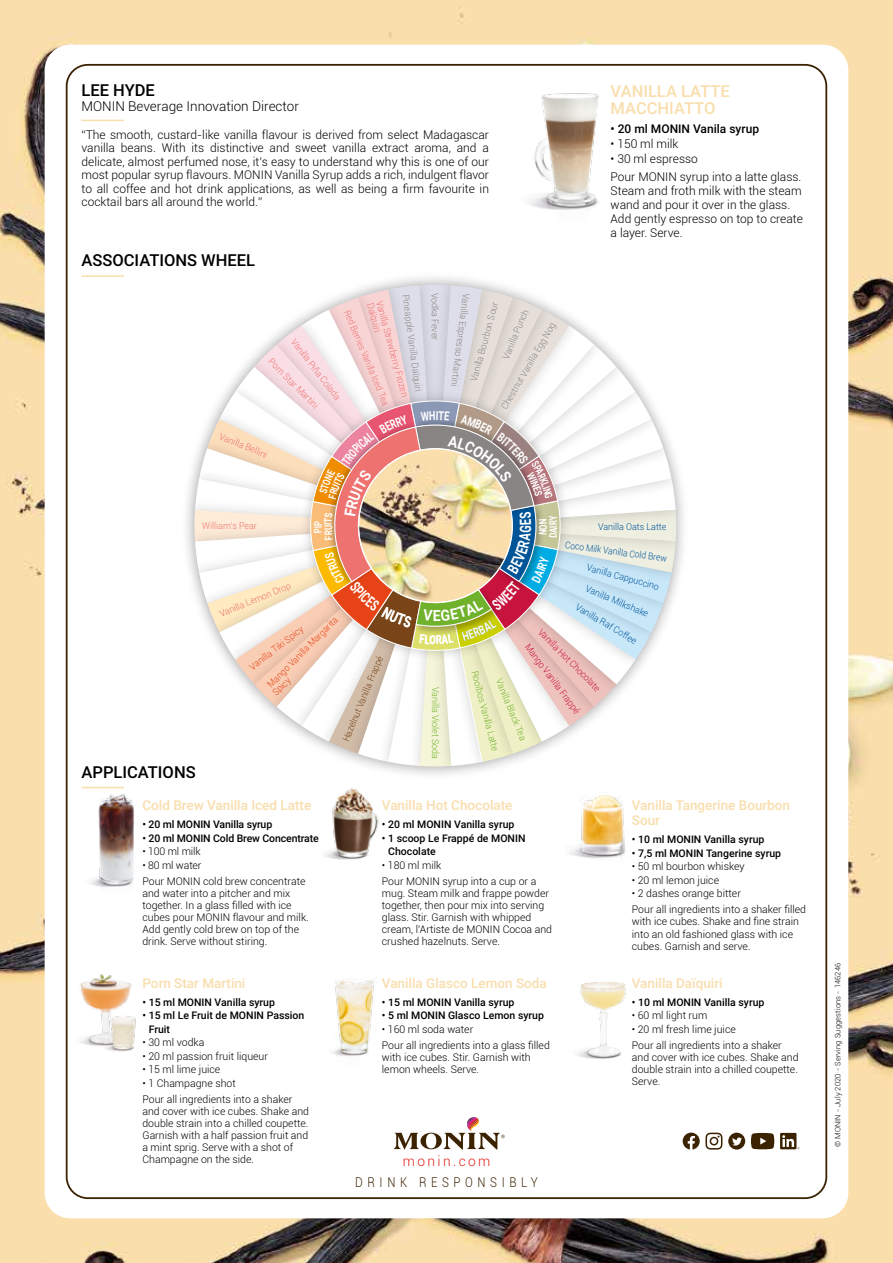
<style>
.page{position:relative;width:893px;height:1263px;background:#fff}
.page>*{position:absolute;margin:0;border:0;box-sizing:border-box;transform-origin:0 0}
.t1{font:500 16.5px "Roboto";color:#000}
.t2{font:500 16.5px/16.5px "Roboto";color:#f9dead}
.t3{font:700 15.15px "Roboto";color:#fff;scale:.92 1}
.t4{font:300 13.8px "Roboto";letter-spacing:.17em;color:#e2241d}
.t5{font:500 13.5px/15px "Roboto";color:#f9dead}
.t6{font:300 13.5px "Roboto";color:#000}
.t7{font:300 13.5px "Roboto";letter-spacing:.4em;color:#3b2200;scale:.85 1}
.t8{font:700 12.3px "Roboto";color:#fff;scale:.75 1}
.t9{font:300 12px/13.5px "Roboto";color:#000}
.t10{font:500 12px "Roboto";color:#000}
.t11{font:700 10.65px "Roboto";color:#fff;scale:.73 1}
.t12{font:300 10.5px/12px "Roboto";color:#000}
.t13{font:500 10.5px/13.5px "Roboto";color:#000}
.t14{font:300 9.3px "Roboto";letter-spacing:-.005em;color:#8a8585;scale:.95 1}
.t15{font:300 9.3px "Roboto";letter-spacing:-.005em;color:#ed7270;scale:.95 1}
.t16{font:300 9.3px "Roboto";letter-spacing:-.005em;color:#005498;scale:.95 1}
.t17{font:300 9.3px "Roboto";letter-spacing:-.005em;color:#70b22c;scale:.95 1}
.t18{font:300 9.3px/9.4px "Roboto";color:#e64417;scale:.95 1}
.t19{font:300 9.3px "Roboto";color:#c7133d;scale:.95 1}
.t20{font:300 9.3px "Roboto";letter-spacing:-.005em;color:#ed7270;scale:.9 1}
.t21{font:300 9.3px "Roboto";letter-spacing:-.005em;color:#005498;scale:.9 1}
.t22{font:300 9.3px "Roboto";color:#794518;scale:.95 1}
.t23{font:300 7.5px "Roboto";letter-spacing:.02em;color:#000}
</style>
<div class="page">
<img style="left:0;top:0;width:893px;height:1263px">
<div style="left:45px;top:45px;width:803px;height:1173px;background:#fff;border-radius:26px"></div>
<img style="left:190px;top:535px;width:5px;height:55px">
<img style="left:676px;top:465px;width:5px;height:51px">
<hr style="left:81px;top:120px;width:43px;height:1px;background:#f9dead">
<hr style="left:81px;top:275px;width:43px;height:2px;background:#f9dead">
<hr style="left:81px;top:787px;width:43px;height:1px;background:#f9dead">
<img style="left:89px;top:794px;width:45px;height:93px">
<img style="left:570px;top:795px;width:56px;height:63px">
<img style="left:65px;top:956px;width:71px;height:113px">
<img style="left:577px;top:982px;width:49px;height:78px">
<img style="left:331px;top:979px;width:44px;height:86px">
<img style="left:324px;top:766px;width:75px;height:94px">
<img style="left:496px;top:64px;width:116px;height:146px">
<svg style="left:751px;top:1133px;width:23px;height:16px"></svg>
<svg style="left:728px;top:1133px;width:17px;height:16px"></svg>
<svg style="left:780px;top:1133px;width:19px;height:16px"></svg>
<svg style="left:683px;top:1132px;width:39px;height:17px"></svg>
<svg style="left:394px;top:1117px;width:111px;height:32px"></svg>
<svg style="left:195px;top:285px;width:481px;height:481px"></svg>
<h1 class="t1" style="left:81px;top:78px;width:75px">LEE HYDE</h1>
<p class="t6" style="left:81px;top:96px;width:219px">MONIN Beverage Innovation Director</p>
<p class="t9" style="left:81px;top:127px;width:409px;text-align:justify">“The smooth, custard-like vanilla flavour is derived from select Madagascar vanilla beans. With its distinctive and sweet vanilla extract aroma, and a delicate, almost perfumed nose, it’s easy to understand why this is one of our most popular syrup flavours. MONIN Vanilla Syrup adds a rich, indulgent flavor to all coffee and hot drink applications, as well as being a firm favourite in cocktail bars all around the world.”</p>
<h1 class="t1" style="left:81px;top:249px;width:175px">ASSOCIATIONS WHEEL</h1>
<p class="t14" style="left:412px;top:294px;width:105px;rotate:82deg">Pineapple Vanilla Daïquiri</p>
<p class="t15" style="left:386px;top:299px;width:106px;rotate:75deg">Vanilla Strawberry Frozen</p>
<p class="t15" style="left:376px;top:301px;width:33px;rotate:75deg">Daïquiri</p>
<p class="t20" style="left:353px;top:308px;width:115px;rotate:67deg">Red Berries Vanilla Iced Tea</p>
<p class="t15" style="left:298px;top:336px;width:80px;rotate:52deg">Vanilla Piña Colada</p>
<p class="t15" style="left:275px;top:355px;width:71px;rotate:45deg">Porn Star Martini</p>
<p class="t14" style="left:441px;top:293px;width:52px;rotate:90deg">Vodka Fever</p>
<p class="t14" style="left:473px;top:294px;width:100px;rotate:97deg">Vanilla Espresso Martini</p>
<p class="t14" style="left:468px;top:379px;width:88px;rotate:-75deg">Vanilla Bourbon Sour</p>
<p class="t14" style="left:499px;top:356px;width:57px;rotate:-67deg">Vanilla Punch</p>
<p class="t14" style="left:498px;top:405px;width:105px;rotate:-60deg">Chestnut Vanilla Egg Nog</p>
<p class="t15" style="left:222px;top:430px;width:55px;rotate:22deg">Vanilla Bellini</p>
<h1 class="t2" style="left:611px;top:82px;width:121px">VANILLA LATTE<br>MACCHIATTO</h1>
<p class="t10" style="left:611px;top:120px;width:150px">• 20 ml MONIN Vanila syrup</p>
<p class="t9" style="left:611px;top:136px;width:69px">• 150 ml milk</p>
<p class="t9" style="left:611px;top:149px;width:192px;line-height:18.1px">• 30 ml espresso<br>Pour MONIN syrup into a latte glass.</p>
<p class="t9" style="left:611px;top:183px;width:194px;line-height:14px">Steam and froth milk with the steam wand and pour it over in the glass.<br>Add gently espresso on top to create a layer. Serve.</p>
<p class="t15" style="left:202px;top:520px;width:59px">William's Pear</p>
<p class="t11" style="left:310px;top:528px;width:5px;rotate:-90deg">I</p>
<h1 class="t1" style="left:81px;top:760px;width:116px">APPLICATIONS</h1>
<p class="t15" style="left:218px;top:608px;width:82px;rotate:-23deg">Vanilla Lemon Drop</p>
<p class="t18" style="left:248px;top:664px;width:70px;rotate:-38deg">Vanilla Tiki Spicy</p>
<p class="t18" style="left:264px;top:684px;width:104px;rotate:-45deg">Mango Vanilla Margarita<br>Spicy</p>
<p class="t22" style="left:340px;top:739px;width:98px;rotate:-68deg">Hazelnut Vanilla Frappé</p>
<h2 class="t3" style="left:433px;top:605px;width:10px">E</h2>
<p class="t8" style="left:429px;top:631px;width:10px">O</p>
<p class="t17" style="left:442px;top:687px;width:77px;rotate:90deg">Vanilla Violet Soda</p>
<p class="t16" style="left:598px;top:520px;width:73px">Vanilla Oats Latte</p>
<p class="t21" style="left:566px;top:538px;width:115px;rotate:8deg">Coco Milk Vanilla Cold Brew</p>
<p class="t16" style="left:589px;top:561px;width:80px;rotate:15deg">Vanilla Cappuccino</p>
<p class="t16" style="left:589px;top:582px;width:72px;rotate:23deg">Vanilla Milkshake</p>
<p class="t16" style="left:580px;top:601px;width:74px;rotate:30deg">Vanilla Raf Coffee</p>
<p class="t19" style="left:544px;top:626px;width:89px;rotate:45deg">Vanilla Hot Chocolate</p>
<p class="t19" style="left:532px;top:641px;width:90px;rotate:53deg">Mango Vanilla Frappé</p>
<p class="t17" style="left:481px;top:669px;width:88px;rotate:75deg">Rooïbos Vanilla Latte</p>
<p class="t17" style="left:505px;top:677px;width:71px;rotate:68deg">Vanilla Black Tea</p>
<p class="t5" style="left:142px;top:798px;width:170px">Cold Brew Vanilla Iced Latte</p>
<p class="t13" style="left:142px;top:817px;width:131px">• 20 ml MONIN Vanilla syrup</p>
<p class="t13" style="left:142px;top:831px;width:178px">• 20 ml MONIN Cold Brew Concentrate</p>
<p class="t12" style="left:142px;top:845px;width:60px">• 100 ml milk</p>
<p class="t12" style="left:142px;top:856px;width:165px;line-height:16.2px">• 80 ml water<br>Pour MONIN cold brew concentrate</p>
<p class="t12" style="left:142px;top:887px;width:168px">and water into a pitcher and mix together. In a glass filled with ice cubes pour MONIN flavour and milk.<br>Add gently cold brew on top of the drink. Serve without stiring.</p>
<p class="t5" style="left:142px;top:975px;width:104px">Porn Star Martini</p>
<p class="t13" style="left:142px;top:995px;width:134px">• 15 ml MONIN Vanilla syrup</p>
<p class="t13" style="left:149px;top:1008px;width:157px;text-indent:-6px">• 15 ml Le Fruit de MONIN Passion<br>Fruit</p>
<p class="t12" style="left:142px;top:1036px;width:63px">• 30 ml vodka</p>
<p class="t12" style="left:142px;top:1050px;width:127px">• 20 ml passion fruit liqueur</p>
<p class="t12" style="left:142px;top:1063px;width:79px">• 15 ml lime juice</p>
<p class="t12" style="left:142px;top:1075px;width:152px;line-height:16.2px">• 1 Champagne shot<br>Pour all ingredients into a shaker</p>
<p class="t12" style="left:142px;top:1105px;width:168px">and cover with ice cubes. Shake and double strain into a chilled coupette.<br>Garnish with a half passion fruit and a mint sprig. Serve with a shot of<br>Champagne on the side.</p>
<p class="t5" style="left:382px;top:798px;width:132px">Vanilla Hot Chocolate</p>
<p class="t13" style="left:382px;top:817px;width:134px">• 20 ml MONIN Vanilla syrup</p>
<p class="t13" style="left:388px;top:831px;width:139px;text-indent:-6px">• 1 scoop Le Frappé de MONIN<br>Chocolate</p>
<p class="t12" style="left:382px;top:856px;width:156px;line-height:16.2px">• 180 ml milk<br>Pour MONIN syrup into a cup or a</p>
<p class="t12" style="left:382px;top:887px;width:172px">mug. Steam milk and frappe powder together, then pour mix into serving glass. Stir. Garnish with whipped cream, l’Artiste de MONIN Cocoa and crushed hazelnuts. Serve.</p>
<p class="t5" style="left:382px;top:975px;width:166px">Vanilla Glasco Lemon Soda</p>
<p class="t13" style="left:382px;top:995px;width:134px">• 15 ml MONIN Vanilla syrup</p>
<p class="t13" style="left:382px;top:1008px;width:164px">• 5 ml MONIN Glasco Lemon syrup</p>
<p class="t12" style="left:382px;top:1021px;width:169px;line-height:16.2px">• 160 ml soda water<br>Pour all ingredients into a glass filled</p>
<p class="t12" style="left:382px;top:1051px;width:150px">with ice cubes. Stir. Garnish with lemon wheels. Serve.</p>
<h3 class="t4" style="left:403px;top:1151px;width:89px">monin.com</h3>
<p class="t7" style="left:355px;top:1173px;width:216px">DRINK RESPONSIBLY</p>
<p class="t5" style="left:632px;top:798px;width:160px">Vanilla Tangerine Bourbon<br>Sour</p>
<p class="t13" style="left:632px;top:832px;width:134px">• 10 ml MONIN Vanilla syrup</p>
<p class="t13" style="left:632px;top:846px;width:151px">• 7,5 ml MONIN Tangerine syrup</p>
<p class="t12" style="left:632px;top:860px;width:114px">• 50 ml bourbon whiskey</p>
<p class="t12" style="left:632px;top:874px;width:89px">• 20 ml lemon juice</p>
<p class="t12" style="left:632px;top:885px;width:176px;line-height:16.2px">• 2 dashes orange bitter<br>Pour all ingredients into a shaker filled</p>
<p class="t12" style="left:632px;top:915px;width:169px">with ice cubes. Shake and fine strain into an old fashioned glass with ice cubes. Garnish and serve.</p>
<p class="t5" style="left:632px;top:975px;width:92px">Vanilla Daïquiri</p>
<p class="t13" style="left:632px;top:995px;width:134px">• 10 ml MONIN Vanilla syrup</p>
<p class="t12" style="left:632px;top:1009px;width:77px">• 60 ml light rum</p>
<p class="t12" style="left:632px;top:1021px;width:152px;line-height:16.2px">• 20 ml fresh lime juice<br>Pour all ingredients into a shaker</p>
<p class="t12" style="left:632px;top:1051px;width:168px;text-align:justify">and cover with ice cubes. Shake and double strain into a chilled coupette.<br>Serve.</p>
<p class="t23" style="left:833px;top:1147px;width:186px;rotate:-90deg">© MONIN - July 2020 - Serving Suggestions - 146246</p>
</div>
